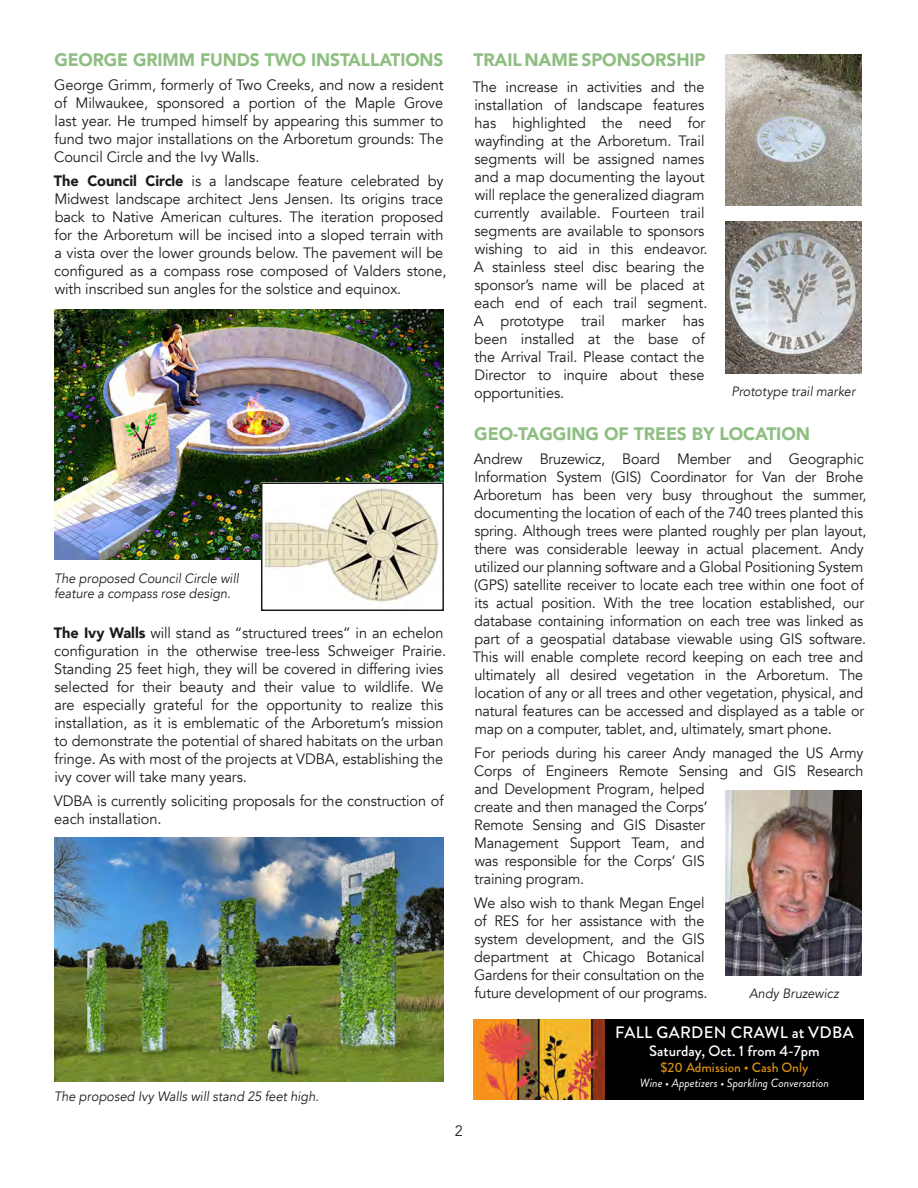
<style>
.page{position:relative;width:918px;height:1188px;background:#fff}
.page>*{position:absolute;margin:0;border:0;box-sizing:border-box;transform-origin:0 0}
.Article_Text{font:900 18px "Avenir";letter-spacing:-.005em;color:#8ebe81;scale:.96 1}
.Article_Text-2{font:900 18px "Avenir";letter-spacing:-.005em;color:#8ebe81}
.Green_Article_Title{font:900 18px "Avenir";letter-spacing:-.005em;color:#8ebe81}
.t1{font:500 16.5px "Brandon Grotesque";letter-spacing:.02em;color:#fff}
.Article_Text-3{font:15px/18px "Avenir";letter-spacing:-.005em;color:#1c1b1a}
.Article_Text-4{font:15px/18px "Avenir";letter-spacing:-.005em;color:#1c1b1a;scale:.96 1}
.t2{font:500 15px "Brandon Grotesque";color:#fff}
.t3{font:italic 13.5px/15px "Avenir";letter-spacing:.005em;color:#1c1b1a;scale:.94 1}
.t4{font:500 13.5px "Brandon Grotesque";color:#d88f15}
.t5{font:italic 12px "Brandon Grotesque";color:#fff}
.s1{font-weight:900}
</style>
<div class="page">
<img style="left:725px;top:222px;width:136px;height:151px">
<img style="left:725px;top:790px;width:136px;height:185px">
<img style="left:54px;top:310px;width:390px;height:249px">
<img style="left:54px;top:837px;width:390px;height:245px">
<img style="left:264px;top:485px;width:177px;height:117px">
<div style="left:261px;top:482px;width:183px;height:129px;border:2px solid #1c1b1a"></div>
<img style="left:725px;top:54px;width:136px;height:152px">
<img style="left:474px;top:1019px;width:132px;height:81px">
<div style="left:606px;top:1019px;width:258px;height:81px;background:#000"></div>
<p class="Article_Text" style="left:54px;top:44px;width:407px">GEORGE GRIMM FUNDS TWO INSTALLATIONS</p>
<p class="Article_Text-3" style="left:54px;top:76px;width:391px;text-align:justify">George Grimm, formerly of Two Creeks, and now a resident of Milwaukee, sponsored a portion of the Maple Grove last year. He trumped himself by appearing this summer to fund two major installations on the Arboretum grounds: The Council Circle and the Ivy Walls.</p>
<p class="Article_Text-3" style="left:54px;top:172px;width:394px"><span class="s1">The Council Circle</span> is a landscape feature celebrated by Midwest landscape architect Jens Jensen. Its origins trace back to Native American cultures. The iteration proposed for the Arboretum will be incised into a sloped terrain with a vista over the lower grounds below. The pavement will be configured as a compass rose composed of Valders stone, with inscribed sun angles for the solstice and equinox.</p>
<p class="t3" style="left:54px;top:571px;width:198px">The proposed Council Circle will feature a compass rose design.</p>
<p class="Article_Text-3" style="left:54px;top:624px;width:394px"><span class="s1">The Ivy Walls</span> will stand as “structured trees” in an echelon configuration in the otherwise tree-less Schweiger Prairie.<br>Standing 25 feet high, they will be covered in differing ivies selected for their beauty and their value to wildlife. We are especially grateful for the opportunity to realize this installation, as it is emblematic of the Arboretum’s mission to demonstrate the potential of shared habitats on the urban fringe. As with most of the projects at VDBA, establishing the ivy cover will take many years.</p>
<p class="Article_Text-3" style="left:54px;top:792px;width:391px">VDBA is currently soliciting proposals for the construction of each installation.</p>
<p class="t3" style="left:54px;top:1089px;width:283px">The proposed Ivy Walls will stand 25 feet high.</p>
<p class="Article_Text-3" style="left:455px;top:1122px;width:10px">2</p>
<p class="Green_Article_Title" style="left:473px;top:44px;width:234px">TRAIL NAME SPONSORSHIP</p>
<p class="Article_Text-3" style="left:473px;top:78px;width:236px">The increase in activities and the installation of landscape features has highlighted the need for wayfinding at the Arboretum. Trail segments will be assigned names and a map documenting the layout will replace the generalized diagram currently available. Fourteen trail segments are available to sponsors wishing to aid in this endeavor.<br>A stainless steel disc bearing the sponsor’s name will be placed at each end of each trail segment.<br>A prototype trail marker has been installed at the base of the Arrival Trail. Please contact the<br>Director to inquire about these opportunities.</p>
<p class="Article_Text-2" style="left:474px;top:418px;width:337px">GEO-TAGGING OF TREES BY LOCATION</p>
<p class="Article_Text-4" style="left:473px;top:450px;width:412px">Andrew Bruzewicz, Board Member and Geographic Information System (GIS) Coordinator for Van der Brohe Arboretum has been very busy throughout the summer, documenting the location of each of the 740 trees planted this spring. Although trees were planted roughly per plan layout, there was considerable leeway in actual placement. Andy utilized our planning software and a Global Positioning System (GPS) satellite receiver to locate each tree within one foot of its actual position. With the tree location established, our database containing information on each tree was linked as part of a geospatial database viewable using GIS software.<br>This will enable complete record keeping on each tree and ultimately all desired vegetation in the Arboretum. The location of any or all trees and other vegetation, physical, and natural features can be accessed and displayed as a table or map on a computer, tablet, and, ultimately, smart phone.</p>
<p class="Article_Text-4" style="left:474px;top:744px;width:407px">For periods during his career Andy managed the US Army Corps of Engineers Remote Sensing and GIS Research and Development Program, helped<br>create and then managed the Corps’<br>Remote Sensing and GIS Disaster<br>Management Support Team, and<br>was responsible for the Corps’ GIS<br>training program.</p>
<p class="Article_Text-4" style="left:474px;top:894px;width:245px">We also wish to thank Megan Engel of RES for her assistance with the system development, and the GIS department at Chicago Botanical Gardens for their consultation on the future development of our programs.</p>
<p class="t3" style="left:732px;top:385px;width:133px">Prototype trail marker</p>
<p class="t3" style="left:749px;top:986px;width:97px">Andy Bruzewicz</p>
<p class="t1" style="left:615px;top:1021px;width:240px">FALL GARDEN CRAWL at VDBA</p>
<p class="t2" style="left:649px;top:1040px;width:172px">Saturday, Oct. 1 from 4-7pm</p>
<p class="t4" style="left:661px;top:1058px;width:149px">$20 Admission • Cash Only</p>
<p class="t5" style="left:640px;top:1075px;width:191px">Wine • Appetizers • Sparkling Conversation</p>
</div>
